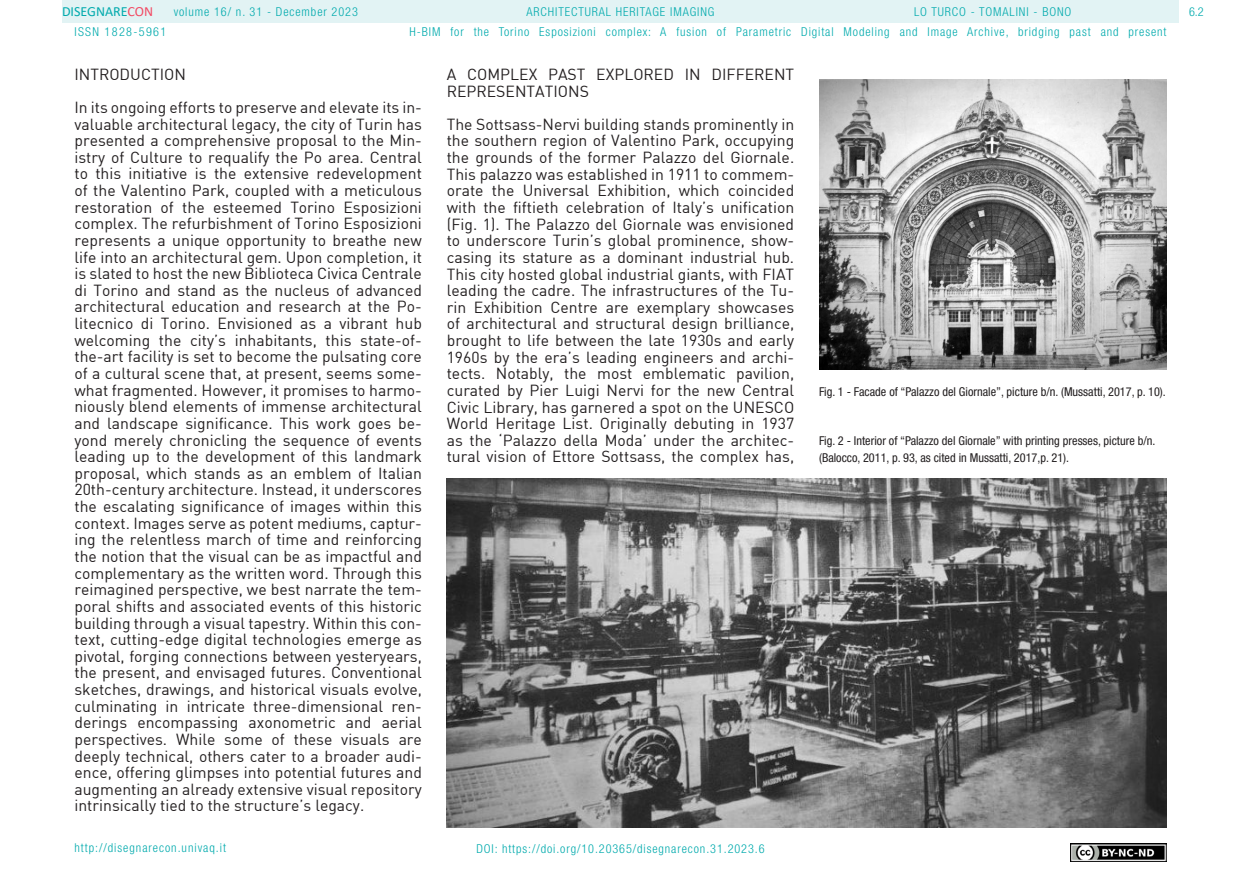
<style>
.page{position:relative;width:1241px;height:893px;background:#fff}
.page>*{position:absolute;margin:0;border:0;box-sizing:border-box;transform-origin:0 0}
.t1{font:15.75px/16.6px "DIN";color:#231f20}
.t2{font:14px "Calibri";color:#00aaad}
.t3{font:300 condensed 12.25px "Helvetica Neue LT Std";letter-spacing:.075em;color:#00aaad}
.t4{font:condensed 12.25px/16.6px "Helvetica Neue LT Std";color:#231f20}
.t5{font:300 condensed 12.25px "Helvetica Neue LT Std";letter-spacing:.11em;color:#00aaad}
.s1{color:#f24862}
</style>
<div class="page">
<div style="left:62px;top:0;width:1116px;height:23px;background:#e2f3f4"></div>
<img style="left:1070px;top:843px;width:96px;height:18px">
<img style="left:446px;top:479px;width:720px;height:349px">
<img style="left:819px;top:80px;width:347px;height:289px">
<p class="t2" style="left:62px;top:2px;width:93px">DISEGNARE<span class="s1">CON</span></p>
<p class="t3" style="left:914px;top:5px;width:159px">LO TURCO - TOMALINI - BONO</p>
<p class="t3" style="left:174px;top:5px;width:186px">volume 16/ n. 31 - December 2023</p>
<p class="t3" style="left:526px;top:5px;width:189px">ARCHITECTURAL HERITAGE IMAGING</p>
<p class="t5" style="left:74px;top:24px;width:93px">ISSN 1828-5961</p>
<p class="t3" style="left:409px;top:25px;width:758px">H-BIM for the Torino Esposizioni complex: A fusion of Parametric Digital Modeling and Image Archive, bridging past and present</p>
<p class="t1" style="left:74px;top:57px;width:349px;line-height:33.2px">INTRODUCTION<br>In its ongoing efforts to preserve and elevate its in-</p>
<p class="t1" style="left:74px;top:115px;width:349px;text-align:justify">valuable architectural legacy, the city of Turin has presented a comprehensive proposal to the Min&shy;istry of Culture to requalify the Po area. Central to this initiative is the extensive redevelopment of the Valentino Park, coupled with a meticulous restoration of the esteemed Torino Esposizioni complex. The refurbishment of Torino Esposizioni represents a unique opportunity to breathe new life into an architectural gem. Upon completion, it is slated to host the new Biblioteca Civica Centrale di Torino and stand as the nucleus of advanced architectural education and research at the Po&shy;litecnico di Torino. Envisioned as a vibrant hub welcoming the city’s inhabitants, this state-of&shy;the-art facility is set to become the pulsating core of a cultural scene that, at present, seems some&shy;what fragmented. However, it promises to harmo&shy;niously blend elements of immense architectural and landscape significance. This work goes be&shy;yond merely chronicling the sequence of events leading up to the development of this landmark proposal, which stands as an emblem of Italian 20th-century architecture. Instead, it underscores the escalating significance of images within this context. Images serve as potent mediums, captur&shy;ing the relentless march of time and reinforcing the notion that the visual can be as impactful and complementary as the written word. Through this reimagined perspective, we best narrate the tem&shy;poral shifts and associated events of this historic building through a visual tapestry. Within this con&shy;text, cutting-edge digital technologies emerge as pivotal, forging connections between yesteryears, the present, and envisaged futures. Conventional sketches, drawings, and historical visuals evolve, culminating in intricate three-dimensional ren&shy;derings encompassing axonometric and aerial perspectives. While some of these visuals are deeply technical, others cater to a broader audi&shy;ence, offering glimpses into potential futures and augmenting an already extensive visual repository intrinsically tied to the structure’s legacy.</p>
<p class="t3" style="left:74px;top:841px;width:153px">http://disegnarecon.univaq.it</p>
<p class="t1" style="left:446px;top:66px;width:349px">A COMPLEX PAST EXPLORED IN DIFFERENT<br>REPRESENTATIONS</p>
<p class="t1" style="left:446px;top:116px;width:349px;text-align:justify">The Sottsass-Nervi building stands prominently in the southern region of Valentino Park, occupying the grounds of the former Palazzo del Giornale.<br>This palazzo was established in 1911 to commem&shy;orate the Universal Exhibition, which coincided with the fiftieth celebration of Italy’s unification (Fig. 1). The Palazzo del Giornale was envisioned to underscore Turin’s global prominence, show&shy;casing its stature as a dominant industrial hub.<br>This city hosted global industrial giants, with FIAT leading the cadre. The infrastructures of the Tu&shy;rin Exhibition Centre are exemplary showcases of architectural and structural design brilliance, brought to life between the late 1930s and early 1960s by the era’s leading engineers and archi&shy;tects. Notably, the most emblematic pavilion, curated by Pier Luigi Nervi for the new Central Civic Library, has garnered a spot on the UNESCO World Heritage List. Originally debuting in 1937 as the ‘Palazzo della Moda’ under the architec&shy;tural vision of Ettore Sottsass, the complex has,</p>
<p class="t3" style="left:476px;top:842px;width:290px">DOI: https://doi.org/10.20365/disegnarecon.31.2023.6</p>
<p class="t4" style="left:819px;top:383px;width:348px">Fig. 1 - Facade of “Palazzo del Giornale”, picture b/n. (Mussatti, 2017, p. 10).</p>
<p class="t4" style="left:819px;top:433px;width:338px">Fig. 2 - Interior of “Palazzo del Giornale” with printing presses, picture b/n. (Balocco, 2011, p. 93, as cited in Mussatti, 2017,p. 21).</p>
<p class="t3" style="left:1188px;top:5px;width:16px">6.2</p>
</div>
